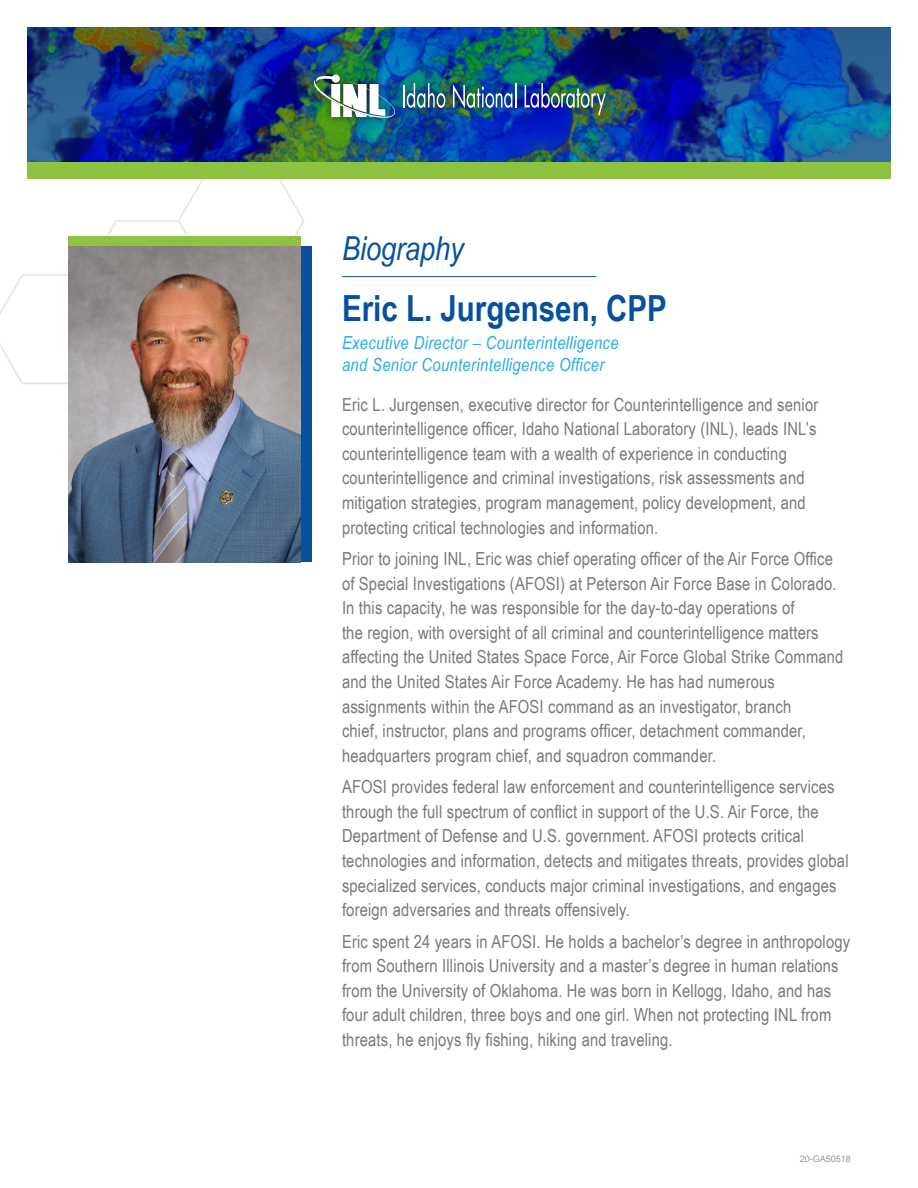
<style>
.page{position:relative;width:918px;height:1188px;background:#fff}
.page>*{position:absolute;margin:0;border:0;box-sizing:border-box;transform-origin:0 0}
.Headline{font:700 36px "Arial Narrow";color:#05509f}
.Headline-2{font:italic 33px "Arial Narrow";color:#05509f}
.body{font:18px/24.6px "Arial Narrow";letter-spacing:.01em;color:#76787b}
.t1{font:italic 18px/21.6px "Arial Narrow";letter-spacing:.02em;color:#29aae1}
.t2{font:9px "Arial";color:#939598}
</style>
<div class="page">
<svg style="left:0;top:178px;width:306px;height:206px"></svg>
<img style="left:27px;top:27px;width:864px;height:135px">
<div style="left:27px;top:162px;width:864px;height:16px;background:#8dc340"></div>
<div style="left:306px;top:67px;width:307px;height:59px;background:#231f20;opacity:.75"></div>
<hr style="left:403px;top:85px;width:2px;height:22px;background:#fff">
<svg style="left:407px;top:83px;width:38px;height:25px"></svg>
<img style="left:453px;top:83px;width:63px;height:25px">
<img style="left:525px;top:83px;width:81px;height:32px">
<img style="left:312px;top:74px;width:85px;height:46px">
<div style="left:68px;top:236px;width:233px;height:10px;background:#8dc340"></div>
<img style="left:68px;top:246px;width:233px;height:316px">
<div style="left:301px;top:246px;width:11px;height:316px;background:#07519e"></div>
<hr style="left:342px;top:276px;width:254px;height:1px;background:#05509f">
<p class="Headline-2" style="left:342px;top:225px;width:123px">Biography</p>
<p class="Headline" style="left:342px;top:281px;width:326px">Eric L. Jurgensen, CPP</p>
<p class="t1" style="left:342px;top:332px;width:278px">Executive Director – Counterintelligence and Senior Counterintelligence Officer</p>
<p class="body" style="left:342px;top:391px;width:478px">Eric L. Jurgensen, executive director for Counterintelligence and senior counterintelligence officer, Idaho National Laboratory (INL), leads INL’s counterintelligence team with a wealth of experience in conducting counterintelligence and criminal investigations, risk assessments and mitigation strategies, program management, policy development, and protecting critical technologies and information.</p>
<p class="body" style="left:342px;top:546px;width:503px">Prior to joining INL, Eric was chief operating officer of the Air Force Office of Special Investigations (AFOSI) at Peterson Air Force Base in Colorado.<br>In this capacity, he was responsible for the day-to-day operations of<br>the region, with oversight of all criminal and counterintelligence matters affecting the United States Space Force, Air Force Global Strike Command and the United States Air Force Academy. He has had numerous assignments within the AFOSI command as an investigator, branch<br>chief, instructor, plans and programs officer, detachment commander, headquarters program chief, and squadron commander.</p>
<p class="body" style="left:342px;top:774px;width:508px">AFOSI provides federal law enforcement and counterintelligence services through the full spectrum of conflict in support of the U.S. Air Force, the Department of Defense and U.S. government. AFOSI protects critical technologies and information, detects and mitigates threats, provides global specialized services, conducts major criminal investigations, and engages foreign adversaries and threats offensively.</p>
<p class="body" style="left:342px;top:928px;width:510px">Eric spent 24 years in AFOSI. He holds a bachelor’s degree in anthropology from Southern Illinois University and a master’s degree in human relations from the University of Oklahoma. He was born in Kellogg, Idaho, and has four adult children, three boys and one girl. When not protecting INL from threats, he enjoys fly fishing, hiking and traveling.</p>
<p class="t2" style="left:800px;top:1153px;width:53px">20-GA50518</p>
</div>
